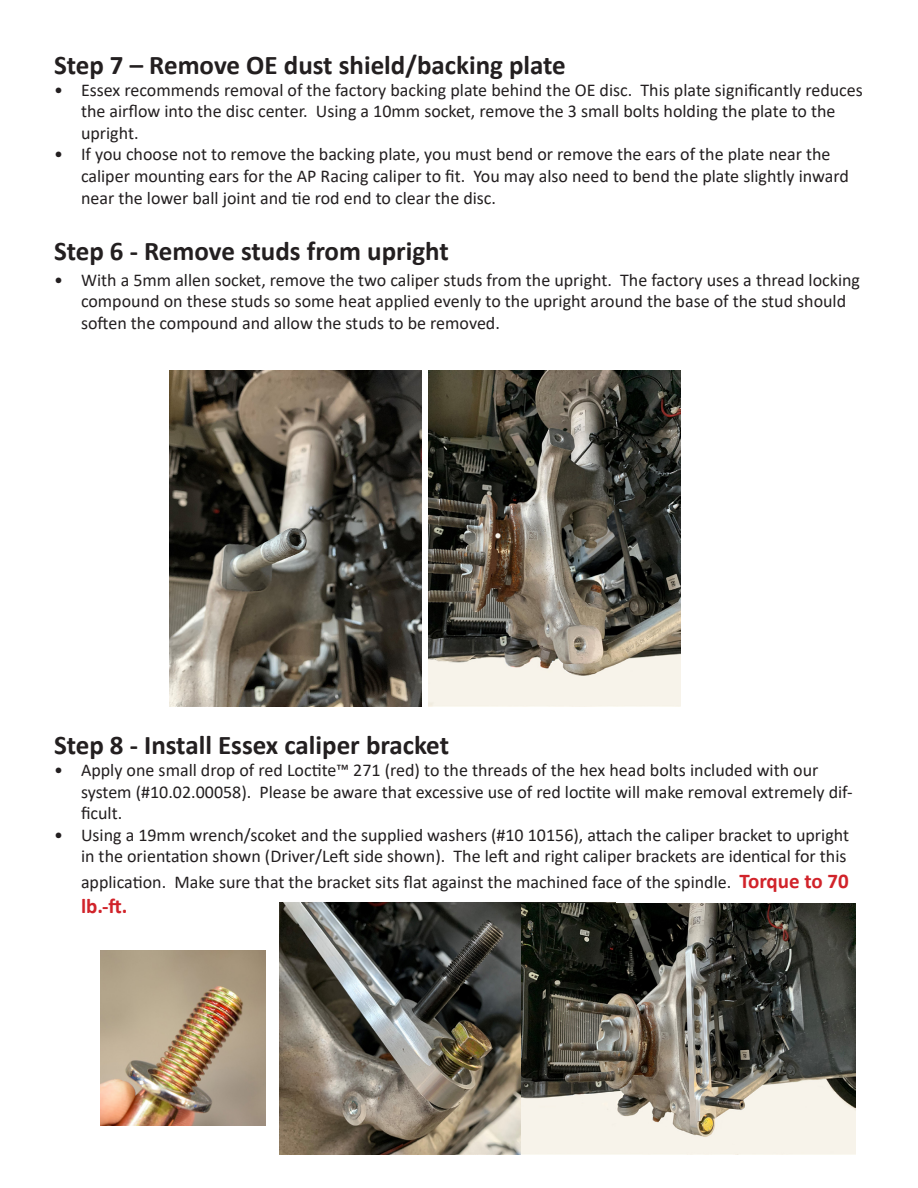
<style>
.page{position:relative;width:918px;height:1188px;background:#fff}
.page>*{position:absolute;margin:0;border:0;box-sizing:border-box;transform-origin:0 0}
.t1{font:700 27px "Calibri";color:#231f20}
.t2{font:700 21px "Calibri";color:#d1232a}
.t3{font:18px/21.6px "Calibri";color:#231f20}
.s1{font-weight:700;font-size:21px;color:#d1232a}
</style>
<div class="page">
<img style="left:170px;top:370px;width:251px;height:336px">
<img style="left:280px;top:903px;width:335px;height:252px">
<img style="left:522px;top:904px;width:333px;height:250px">
<img style="left:100px;top:950px;width:166px;height:175px">
<img style="left:429px;top:370px;width:252px;height:336px">
<p class="t1" style="left:54px;top:46px;width:513px">Step 7 – Remove OE dust shield/backing plate</p>
<p class="t3" style="left:81px;top:78px;width:783px;text-indent:-27px">• Essex recommends removal of the factory backing plate behind the OE disc. This plate significantly reduces the airflow into the disc center. Using a 10mm socket, remove the 3 small bolts holding the plate to the upright.</p>
<p class="t3" style="left:81px;top:143px;width:770px;text-indent:-27px">• If you choose not to remove the backing plate, you must bend or remove the ears of the plate near the caliper mounting ears for the AP Racing caliper to fit. You may also need to bend the plate slightly inward near the lower ball joint and tie rod end to clear the disc.</p>
<p class="t1" style="left:54px;top:232px;width:396px">Step 6 - Remove studs from upright</p>
<p class="t3" style="left:81px;top:268px;width:781px;text-indent:-27px">• With a 5mm allen socket, remove the two caliper studs from the upright. The factory uses a thread locking compound on these studs so some heat applied evenly to the upright around the base of the stud should soften the compound and allow the studs to be removed.</p>
<p class="t1" style="left:54px;top:726px;width:397px">Step 8 - Install Essex caliper bracket</p>
<p class="t3" style="left:81px;top:759px;width:773px;text-indent:-27px">• Apply one small drop of red Loctite™ 271 (red) to the threads of the hex head bolts included with our system (#10.02.00058). Please be aware that excessive use of red loctite will make removal extremely dif&shy;ficult.</p>
<p class="t3" style="left:54px;top:824px;width:797px;text-align:right">• Using a 19mm wrench/scoket and the supplied washers (#10 10156), attach the caliper bracket to upright in the orientation shown (Driver/Left side shown). The left and right caliper brackets are identical for this</p>
<p class="t3" style="left:81px;top:870px;width:769px">application. Make sure that the bracket sits flat against the machined face of the spindle. <span class="s1">Torque to 70</span></p>
<p class="t2" style="left:81px;top:891px;width:48px">lb.-ft.</p>
</div>
